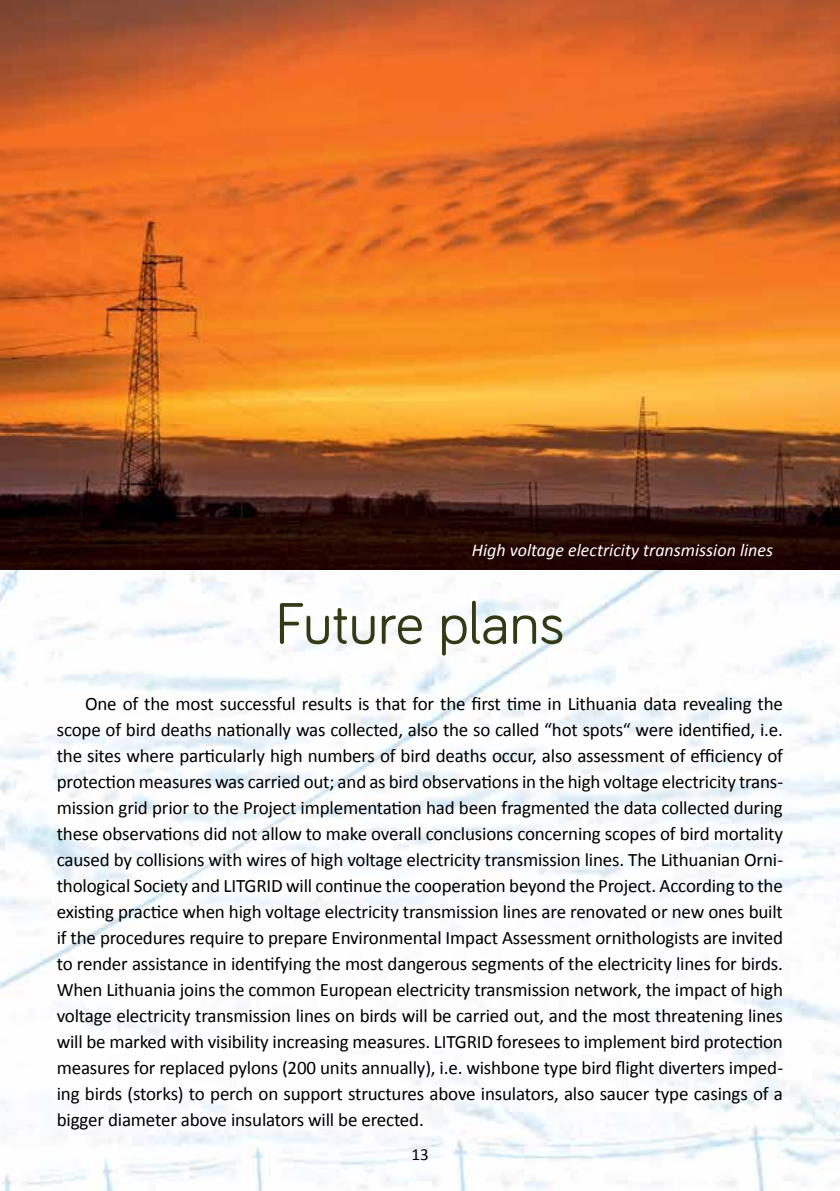
<style>
.page{position:relative;width:840px;height:1191px;background:#fff}
.page>*{position:absolute;margin:0;border:0;box-sizing:border-box;transform-origin:0 0}
.t1{font:60px "Bariol";color:#333b16}
.t2{font:19px/26px "Calibri";letter-spacing:-.01em;color:#000;text-align:justify}
.t3{font:italic 18px "Calibri";color:#fff}
.t4{font:17px "Calibri";color:#000}
</style>
<div class="page">
<img style="left:0;top:569px;width:839px;height:622px">
<img style="left:0;top:0;width:839px;height:569px">
<p class="t3" style="left:471px;top:538px;width:302px">High voltage electricity transmission lines</p>
<h1 class="t1" style="left:275px;top:583px;width:291px">Future plans</h1>
<p class="t2" style="left:57px;top:690px;width:727px;text-indent:28px">One of the most successful results is that for the first time in Lithuania data revealing the scope of bird deaths nationally was collected, also the so called “hot spots“ were identified, i.e. the sites where particularly high numbers of bird deaths occur, also assessment of efficiency of protection measures was carried out; and as bird observations in the high voltage electricity trans&shy;mission grid prior to the Project implementation had been fragmented the data collected during these observations did not allow to make overall conclusions concerning scopes of bird mortality caused by collisions with wires of high voltage electricity transmission lines. The Lithuanian Orni&shy;thological Society and LITGRID will continue the cooperation beyond the Project. According to the existing practice when high voltage electricity transmission lines are renovated or new ones built if the procedures require to prepare Environmental Impact Assessment ornithologists are invited to render assistance in identifying the most dangerous segments of the electricity lines for birds.<br>When Lithuania joins the common European electricity transmission network, the impact of high voltage electricity transmission lines on birds will be carried out, and the most threatening lines will be marked with visibility increasing measures. LITGRID foresees to implement bird protection measures for replaced pylons (200 units annually), i.e. wishbone type bird flight diverters imped&shy;ing birds (storks) to perch on support structures above insulators, also saucer type casings of a bigger diameter above insulators will be erected.</p>
<p class="t4" style="left:411px;top:1143px;width:19px">13</p>
<p class="t4" style="left:411px;top:1147px;width:19px">13</p>
</div>
